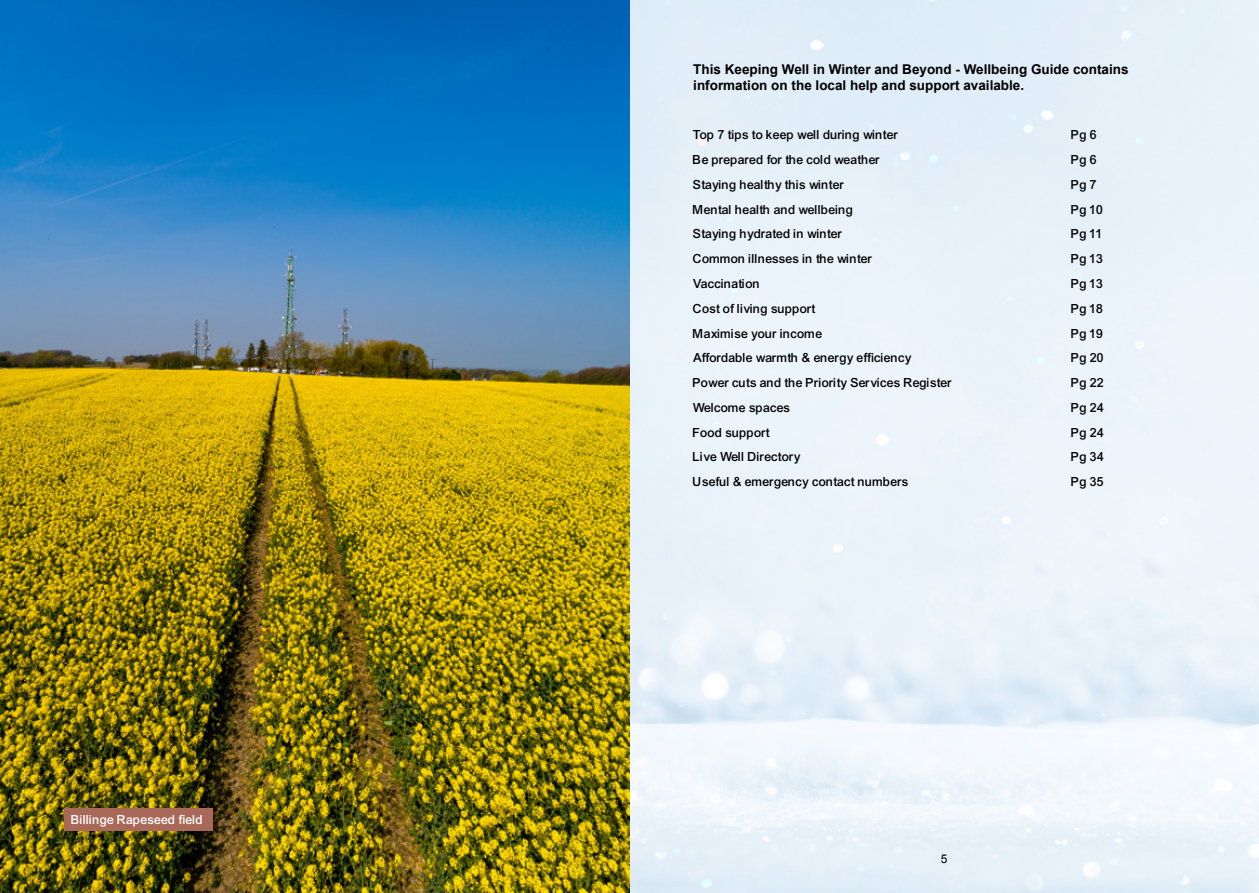
<style>
.page{position:relative;width:1259px;height:893px;background:#fff}
.page>*{position:absolute;margin:0;border:0;box-sizing:border-box;transform-origin:0 0}
.t1{font:13.5px "Arial Mdm";color:#000}
.t2{font:700 13.5px/16.2px "Arial";color:#000}
.t3{font:13.5px "Arial Mdm";color:#fff}
.t4{font:12px "Arial";color:#000}
</style>
<div class="page">
<img style="left:0;top:0;width:1259px;height:893px">
<div style="left:64px;top:808px;width:149px;height:22px;background:#a86959"></div>
<p class="t3" style="left:71px;top:812px;width:133px">Billinge Rapeseed field</p>
<p class="t2" style="left:693px;top:61px;width:437px">This Keeping Well in Winter and Beyond - Wellbeing Guide contains information on the local help and support available.</p>
<p class="t1" style="left:693px;top:128px;width:207px">Top 7 tips to keep well during winter</p>
<p class="t1" style="left:1071px;top:128px;width:27px">Pg 6</p>
<p class="t1" style="left:693px;top:152px;width:189px">Be prepared for the cold weather</p>
<p class="t1" style="left:1071px;top:152px;width:27px">Pg 6</p>
<p class="t1" style="left:693px;top:177px;width:153px">Staying healthy this winter</p>
<p class="t1" style="left:1071px;top:177px;width:27px">Pg 7</p>
<p class="t1" style="left:693px;top:202px;width:162px">Mental health and wellbeing</p>
<p class="t1" style="left:1071px;top:202px;width:34px">Pg 10</p>
<p class="t1" style="left:693px;top:227px;width:151px">Staying hydrated in winter</p>
<p class="t1" style="left:1071px;top:227px;width:34px">Pg 11</p>
<p class="t1" style="left:693px;top:251px;width:181px">Common illnesses in the winter</p>
<p class="t1" style="left:1071px;top:251px;width:34px">Pg 13</p>
<p class="t1" style="left:693px;top:276px;width:69px">Vaccination</p>
<p class="t1" style="left:1071px;top:276px;width:34px">Pg 13</p>
<p class="t1" style="left:693px;top:301px;width:124px">Cost of living support</p>
<p class="t1" style="left:1071px;top:301px;width:34px">Pg 18</p>
<p class="t1" style="left:693px;top:326px;width:131px">Maximise your income</p>
<p class="t1" style="left:1071px;top:326px;width:34px">Pg 19</p>
<p class="t1" style="left:693px;top:350px;width:220px">Affordable warmth &amp; energy efficiency</p>
<p class="t1" style="left:1071px;top:350px;width:34px">Pg 20</p>
<p class="t1" style="left:693px;top:375px;width:260px">Power cuts and the Priority Services Register</p>
<p class="t1" style="left:1071px;top:375px;width:34px">Pg 22</p>
<p class="t1" style="left:693px;top:400px;width:99px">Welcome spaces</p>
<p class="t1" style="left:1071px;top:400px;width:34px">Pg 24</p>
<p class="t1" style="left:693px;top:425px;width:78px">Food support</p>
<p class="t1" style="left:1071px;top:425px;width:34px">Pg 24</p>
<p class="t1" style="left:693px;top:450px;width:109px">Live Well Directory</p>
<p class="t1" style="left:1071px;top:450px;width:34px">Pg 34</p>
<p class="t1" style="left:693px;top:474px;width:217px">Useful &amp; emergency contact numbers</p>
<p class="t1" style="left:1071px;top:474px;width:34px">Pg 35</p>
<p class="t4" style="left:941px;top:851px;width:8px">5</p>
</div>
